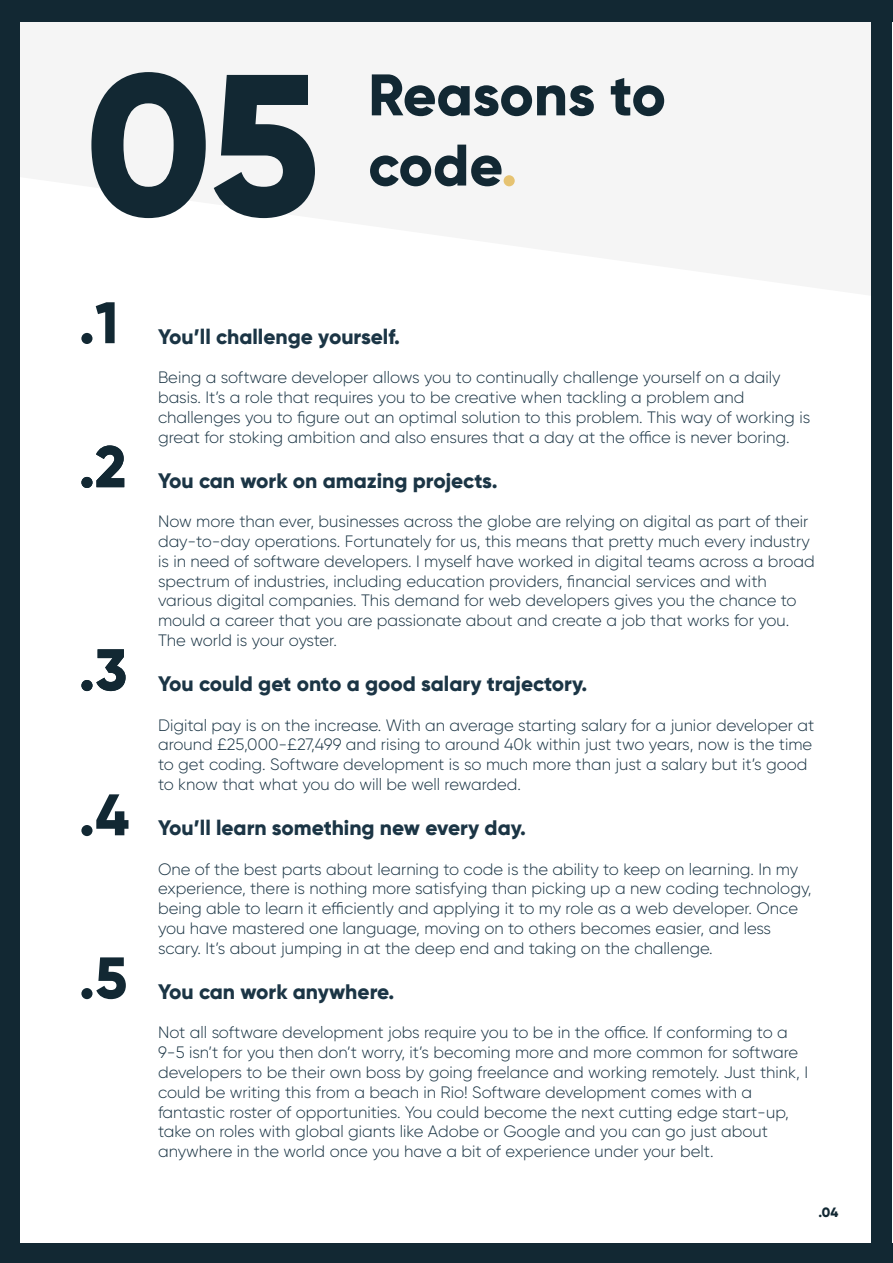
<style>
.page{position:relative;width:893px;height:1263px;background:#fff}
.page>*{position:absolute;margin:0;border:0;box-sizing:border-box;transform-origin:0 0}
.t1{font:800 200.55px "Gilroy";color:#122833}
.t2{font:800 58.5px/70.2px "Gilroy";letter-spacing:-.005em;color:#122833}
.t3{font:800 21px "Gilroy";color:#1b3545}
.t4{font:300 16.5px/19.8px "Gilroy";color:#1b3545}
.t5{font:800 13.5px "Gilroy";color:#122833}
.s1{color:#e6c372}
</style>
<div class="page">
<div style="left:0;top:0;width:893px;height:22px;background:#122833"></div>
<div style="left:0;top:1244px;width:893px;height:19px;background:#122833"></div>
<div style="left:871px;top:0;width:21px;height:1263px;background:#122833"></div>
<div style="left:0;top:0;width:19px;height:1263px;background:#122833"></div>
<h1 class="t1" style="left:85px;top:55px;width:236px">05</h1>
<h2 class="t2" style="left:368px;top:63px;width:299px">Reasons to code<span class="s1">.</span></h2>
<h2 class="t2" style="left:79px;top:291px;width:41px">.1</h2>
<h2 class="t2" style="left:79px;top:435px;width:49px">.2</h2>
<h2 class="t2" style="left:79px;top:638px;width:50px">.3</h2>
<h2 class="t2" style="left:79px;top:783px;width:52px">.4</h2>
<h2 class="t2" style="left:79px;top:946px;width:50px">.5</h2>
<p class="t3" style="left:158px;top:327px;width:243px">You’ll challenge yourself.</p>
<p class="t4" style="left:158px;top:368px;width:654px">Being a software developer allows you to continually challenge yourself on a daily basis. It’s a role that requires you to be creative when tackling a problem and challenges you to figure out an optimal solution to this problem. This way of working is great for stoking ambition and also ensures that a day at the office is never boring.</p>
<p class="t3" style="left:158px;top:471px;width:341px">You can work on amazing projects.</p>
<p class="t4" style="left:158px;top:512px;width:658px">Now more than ever, businesses across the globe are relying on digital as part of their day-to-day operations. Fortunately for us, this means that pretty much every industry is in need of software developers. I myself have worked in digital teams across a broad spectrum of industries, including education providers, financial services and with various digital companies. This demand for web developers gives you the chance to mould a career that you are passionate about and create a job that works for you.<br>The world is your oyster.</p>
<p class="t3" style="left:158px;top:674px;width:431px">You could get onto a good salary trajectory.</p>
<p class="t4" style="left:158px;top:716px;width:658px">Digital pay is on the increase. With an average starting salary for a junior developer at around £25,000-£27,499 and rising to around 40k within just two years, now is the time to get coding. Software development is so much more than just a salary but it’s good to know that what you do will be well rewarded.</p>
<p class="t3" style="left:158px;top:818px;width:369px">You’ll learn something new every day.</p>
<p class="t4" style="left:158px;top:860px;width:655px">One of the best parts about learning to code is the ability to keep on learning. In my experience, there is nothing more satisfying than picking up a new coding technology, being able to learn it efficiently and applying it to my role as a web developer. Once you have mastered one language, moving on to others becomes easier, and less scary. It’s about jumping in at the deep end and taking on the challenge.</p>
<p class="t3" style="left:158px;top:982px;width:238px">You can work anywhere.</p>
<p class="t4" style="left:158px;top:1024px;width:651px">Not all software development jobs require you to be in the office. If conforming to a 9-5 isn’t for you then don’t worry, it’s becoming more and more common for software developers to be their own boss by going freelance and working remotely. Just think, I could be writing this from a beach in Rio! Software development comes with a fantastic roster of opportunities. You could become the next cutting edge start-up, take on roles with global giants like Adobe or Google and you can go just about anywhere in the world once you have a bit of experience under your belt.</p>
<p class="t5" style="left:818px;top:1206px;width:21px">.04</p>
</div>
